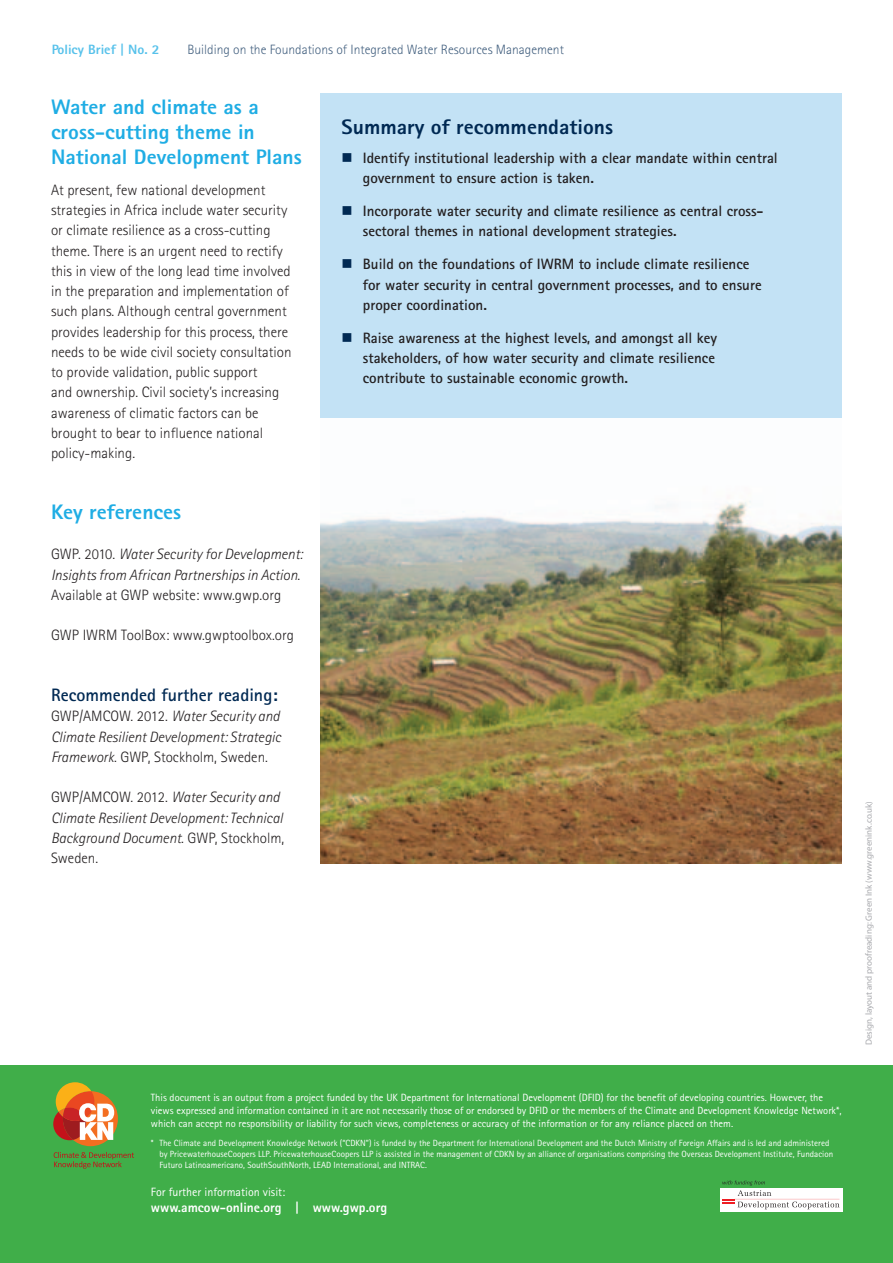
<style>
.page{position:relative;width:893px;height:1263px;background:#fff}
.page>*{position:absolute;margin:0;border:0;box-sizing:border-box;transform-origin:0 0}
.heading1{font:800 21px/25.2px "Rotis Sans Serif";color:#1fade4}
.summary_of_recommend{font:800 21px "Rotis Sans Serif";color:#002953}
.heading2{font:700 18px "Rotis Sans Serif";color:#002953}
.text_paras{font:300 15px/20.2px "Rotis Sans Serif";color:#231f20}
.t1{font:700 15px/20.2px "Rotis Sans Serif";color:#231f20}
.text_paras-2{font:italic 300 15px/20.2px "Rotis Sans Serif";color:#231f20}
.t2{font:300 13.5px "Rotis Sans Serif";color:#002953}
.text_paras-3{font:800 13.5px "Rotis Sans Serif";color:#fff}
.t3{font:800 13.5px "Rotis Sans Serif";color:#1fade4}
.text_paras-4{font:12px "Rotis Sans Serif";color:#fff}
.text_paras-5{font:10.5px/12.6px "Rotis Sans Serif";color:#fff}
.text_paras-6{font:9px/10.8px "Rotis Sans Serif";color:#fff}
.t4{font:9px "Myriad Pro";color:#a8a9ad}
.s1{font-style:normal}
</style>
<div class="page">
<div style="left:0;top:1066px;width:893px;height:197px;background:#40ae49"></div>
<svg style="left:54px;top:1152px;width:80px;height:17px"></svg>
<div style="left:63px;top:1091px;width:55px;height:55px;background:#f36e21;border-radius:50%"></div>
<svg style="left:53px;top:1082px;width:61px;height:58px"></svg>
<div style="left:720px;top:1188px;width:122px;height:23px;background:#fff"></div>
<svg style="left:722px;top:1180px;width:117px;height:29px"></svg>
<img style="left:320px;top:501px;width:522px;height:362px">
<div style="left:320px;top:94px;width:522px;height:324px;background:#c3e2f5"></div>
<p class="t3" style="left:51px;top:41px;width:110px">Policy Brief | No. 2</p>
<p class="t2" style="left:187px;top:42px;width:378px">Building on the Foundations of Integrated Water Resources Management</p>
<p class="heading1" style="left:51px;top:94px;width:252px">Water and climate as a cross-cutting theme in<br>National Development Plans</p>
<p class="text_paras" style="left:51px;top:180px;width:242px">At present, few national development strategies in Africa include water security or climate resilience as a cross-cutting theme. There is an urgent need to rectify this in view of the long lead time involved in the preparation and implementation of such plans. Although central government provides leadership for this process, there needs to be wide civil society consultation to provide validation, public support<br>and ownership. Civil society’s increasing awareness of climatic factors can be brought to bear to influence national policy-making.</p>
<p class="heading1" style="left:51px;top:499px;width:132px">Key references</p>
<p class="text_paras-2" style="left:51px;top:544px;width:253px"><span class="s1">GWP. 2010.</span> Water Security for Development:<br>Insights from African Partnerships in Action<span class="s1">.<br>Available at GWP website: www.gwp.org</span></p>
<p class="text_paras" style="left:51px;top:625px;width:244px">GWP IWRM ToolBox: www.gwptoolbox.org</p>
<p class="heading2" style="left:51px;top:684px;width:228px">Recommended further reading:</p>
<p class="text_paras-2" style="left:51px;top:706px;width:231px;text-align:justify"><span class="s1">GWP/AMCOW. 2012.</span> Water Security and Climate Resilient Development: Strategic Framework<span class="s1">. GWP, Stockholm, Sweden.</span></p>
<p class="text_paras-2" style="left:51px;top:787px;width:235px"><span class="s1">GWP/AMCOW. 2012.</span> Water Security and<br>Climate Resilient Development: Technical<br>Background Document<span class="s1">. GWP, Stockholm,<br>Sweden.</span></p>
<p class="summary_of_recommend" style="left:342px;top:114px;width:273px">Summary of recommendations</p>
<p class="t1" style="left:363px;top:147px;width:416px">Identify institutional leadership with a clear mandate within central government to ensure action is taken.</p>
<p class="t1" style="left:363px;top:201px;width:402px">Incorporate water security and climate resilience as central cross&shy;sectoral themes in national development strategies.</p>
<p class="t1" style="left:363px;top:254px;width:400px">Build on the foundations of IWRM to include climate resilience for water security in central government processes, and to ensure proper coordination.</p>
<p class="t1" style="left:363px;top:327px;width:356px">Raise awareness at the highest levels, and amongst all key stakeholders, of how water security and climate resilience contribute to sustainable economic growth.</p>
<p class="text_paras-5" style="left:151px;top:1091px;width:692px">This document is an output from a project funded by the UK Department for International Development (DFID) for the benefit of developing countries. However, the views expressed and information contained in it are not necessarily those of or endorsed by DFID or the members of the Climate and Development Knowledge Network*, which can accept no responsibility or liability for such views, completeness or accuracy of the information or for any reliance placed on them.</p>
<p class="text_paras-6" style="left:159px;top:1137px;width:675px;text-indent:-9px">* The Climate and Development Knowledge Network (“CDKN”) is funded by the Department for International Development and the Dutch Ministry of Foreign Affairs and is led and administered by PricewaterhouseCoopers LLP. PricewaterhouseCoopers LLP is assisted in the management of CDKN by an alliance of organisations comprising the Overseas Development Institute, Fundacion<br>Futuro Latinoamericano, SouthSouthNorth, LEAD International, and INTRAC.</p>
<p class="text_paras-4" style="left:151px;top:1184px;width:136px">For further information visit:</p>
<p class="text_paras-3" style="left:151px;top:1199px;width:238px">www.amcow-online.org | www.gwp.org</p>
<p class="t4" style="left:863px;top:1045px;width:246px;rotate:-90deg">Design, layout and proofreading: Green Ink (www.greenink.co.uk)</p>
</div>
